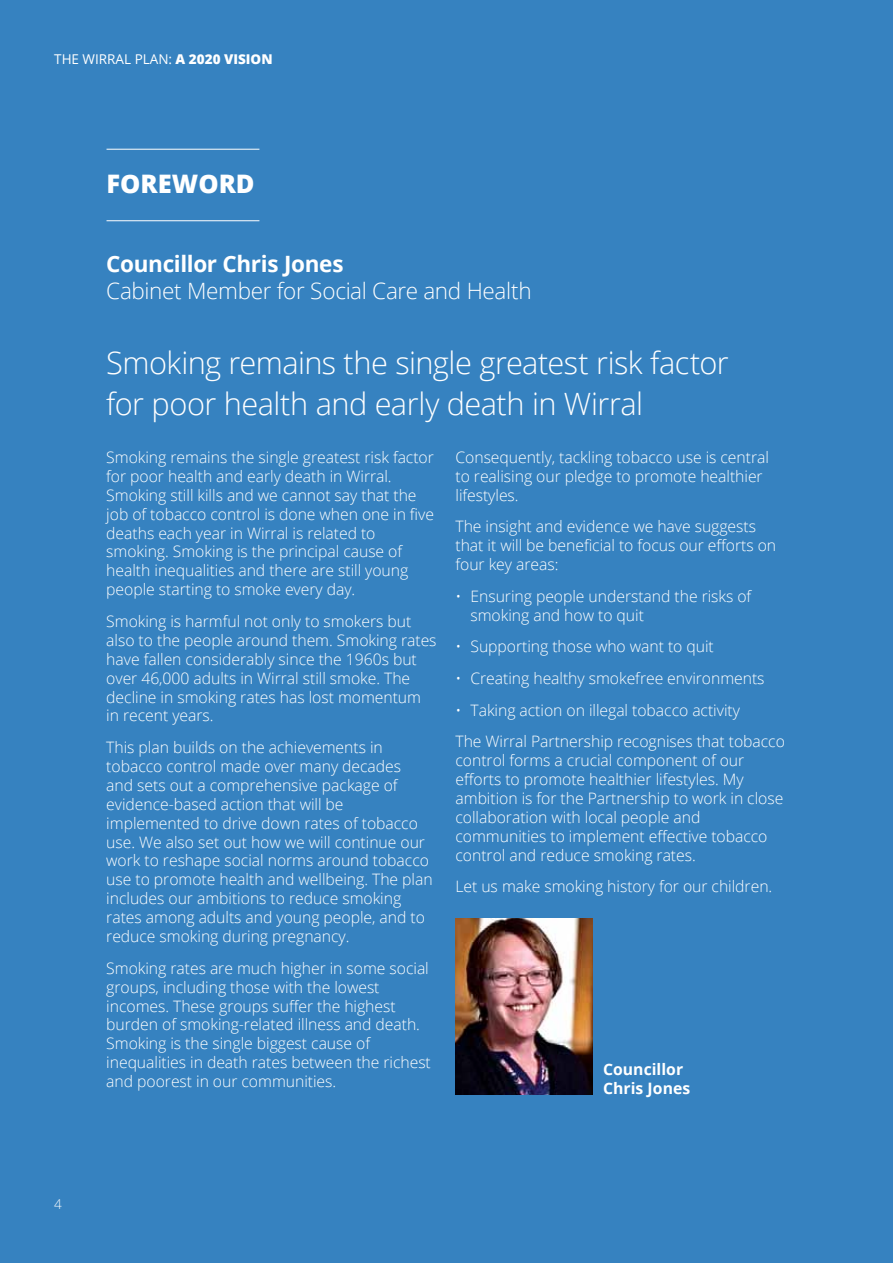
<style>
.page{position:relative;width:893px;height:1263px;background:#3682c0}
.page>*{position:absolute;margin:0;border:0;box-sizing:border-box;transform-origin:0 0}
.t1{font:300 30.75px/40.5px "Open Sans";letter-spacing:-.02em;color:#fff}
.t2{font:800 25.5px "Open Sans";color:#fff}
.t3{font:300 22.5px "Open Sans";letter-spacing:-.015em;color:#fff}
.t4{font:700 22.5px "Open Sans";letter-spacing:-.015em;color:#fff}
.t5{font:300 15.75px/18.9px "Open Sans";letter-spacing:-.005em;color:#fff}
.t6{font:700 15.75px/18.9px "Open Sans";letter-spacing:.005em;color:#fff}
.t7{font:13.5px "Open Sans";color:#fff}
.t8{font:300 13.5px "Open Sans";color:#fff}
.s1{font-weight:800}
</style>
<div class="page">
<img style="left:455px;top:918px;width:137px;height:176px">
<hr style="left:107px;top:149px;width:152px;height:1px;background:#fff">
<hr style="left:107px;top:220px;width:152px;height:1px;background:#fff">
<p class="t7" style="left:54px;top:50px;width:220px">THE WIRRAL PLAN: <span class="s1">A 2020 VISION</span></p>
<h2 class="t2" style="left:107px;top:164px;width:17px">FORE</h2>
<h2 class="t2" style="left:172px;top:164px;width:84px">WORD</h2>
<h3 class="t4" style="left:106px;top:248px;width:239px">Councillor Chris Jones</h3>
<h3 class="t3" style="left:106px;top:276px;width:427px">Cabinet Member for Social Care and Health</h3>
<h1 class="t1" style="left:106px;top:342px;width:624px">Smoking remains the single greatest risk factor for poor health and early death in Wirral</h1>
<p class="t8" style="left:54px;top:1194px;width:9px">4</p>
<p class="t5" style="left:106px;top:447px;width:329px">Smoking remains the single greatest risk factor for poor health and early death in Wirral.<br>Smoking still kills and we cannot say that the job of tobacco control is done when one in five deaths each year in Wirral is related to smoking. Smoking is the principal cause of health inequalities and there are still young people starting to smoke every day.</p>
<p class="t5" style="left:106px;top:611px;width:332px">Smoking is harmful not only to smokers but also to the people around them. Smoking rates have fallen considerably since the 1960s but over 46,000 adults in Wirral still smoke. The decline in smoking rates has lost momentum in recent years.</p>
<p class="t5" style="left:106px;top:737px;width:328px">This plan builds on the achievements in tobacco control made over many decades<br>and sets out a comprehensive package of evidence-based action that will be implemented to drive down rates of tobacco use. We also set out how we will continue our work to reshape social norms around tobacco use to promote health and wellbeing. The plan includes our ambitions to reduce smoking rates among adults and young people, and to reduce smoking during pregnancy.</p>
<p class="t5" style="left:106px;top:958px;width:326px">Smoking rates are much higher in some social groups, including those with the lowest incomes. These groups suffer the highest burden of smoking-related illness and death.<br>Smoking is the single biggest cause of inequalities in death rates between the richest and poorest in our communities.</p>
<p class="t5" style="left:455px;top:447px;width:315px">Consequently, tackling tobacco use is central to realising our pledge to promote healthier lifestyles.</p>
<p class="t5" style="left:455px;top:517px;width:322px">The insight and evidence we have suggests that it will be beneficial to focus our efforts on four key areas:</p>
<p class="t5" style="left:470px;top:586px;width:283px;text-indent:-15px">• Ensuring people understand the risks of smoking and how to quit</p>
<p class="t5" style="left:455px;top:637px;width:260px">• Supporting those who want to quit</p>
<p class="t5" style="left:455px;top:668px;width:311px">• Creating healthy smokefree environments</p>
<p class="t5" style="left:455px;top:694px;width:331px;line-height:31.7px">• Taking action on illegal tobacco activity<br>The Wirral Partnership recognises that tobacco</p>
<p class="t5" style="left:455px;top:751px;width:329px">control forms a crucial component of our efforts to promote healthier lifestyles. My ambition is for the Partnership to work in close collaboration with local people and communities to implement effective tobacco control and reduce smoking rates.</p>
<p class="t5" style="left:455px;top:877px;width:318px">Let us make smoking history for our children.</p>
<p class="t6" style="left:603px;top:1060px;width:89px">Councillor<br>Chris Jones</p>
</div>
